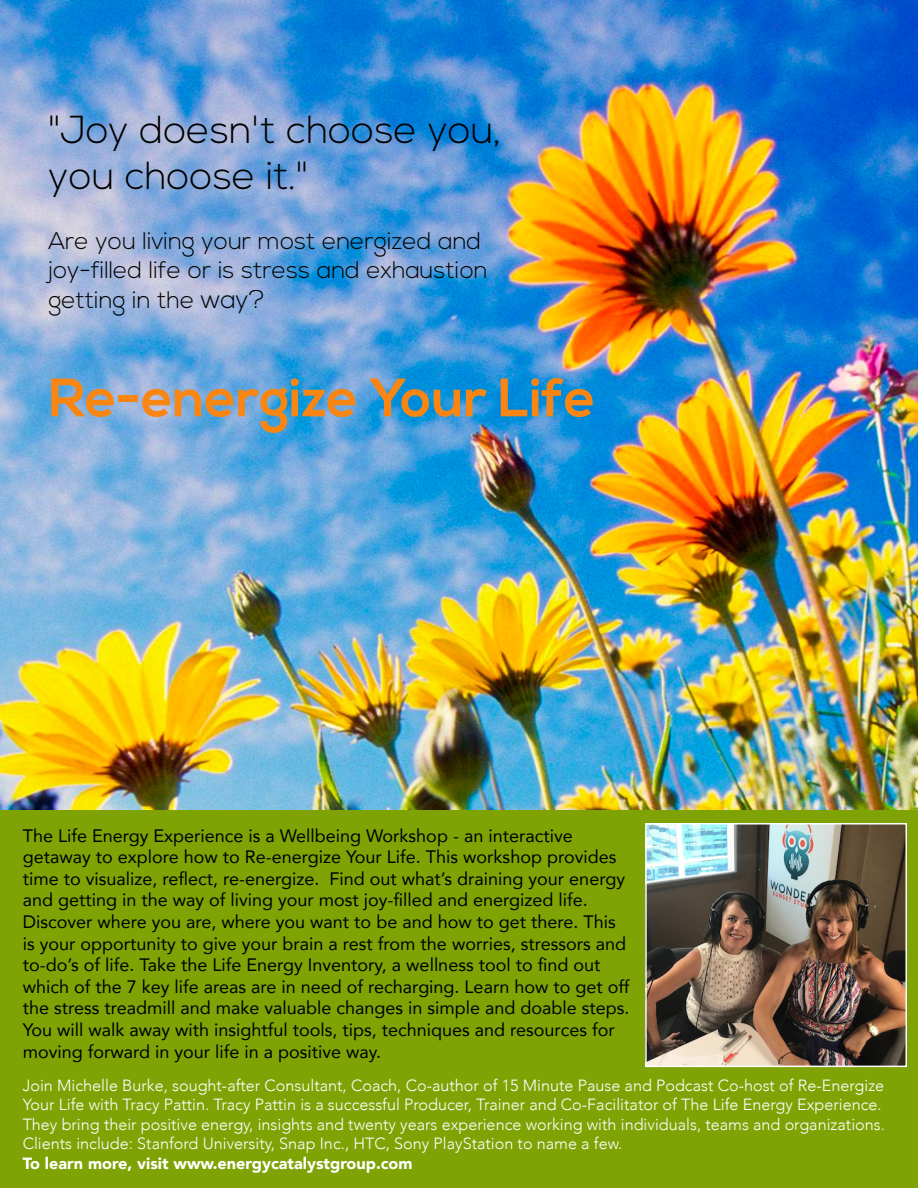
<style>
.page{position:relative;width:918px;height:1188px;background:#fff}
.page>*{position:absolute;margin:0;border:0;box-sizing:border-box;transform-origin:0 0}
.t1{font:700 54px "Nexa";color:#f98612}
.t2{font:300 39px "Nexa";color:#000}
.t3{font:300 24px/29.7px "Nexa";color:#000}
.t4{font:18px/21.6px "Avenir";color:#000}
.t5{font:300 16.2px/19.5px "Avenir";color:#fff}
.t6{font:900 16.2px "Avenir";color:#fff}
.s1{font-size:25.5px}
</style>
<div class="page">
<img style="left:0;top:0;width:918px;height:810px">
<div style="left:0;top:810px;width:918px;height:378px;background:#7fa305"></div>
<img style="left:648px;top:826px;width:256px;height:238px">
<div style="left:645px;top:823px;width:262px;height:244px;border:2px solid #fff"></div>
<p class="t2" style="left:49px;top:107px;width:454px">"Joy doesn't choose you,</p>
<p class="t2" style="left:49px;top:154px;width:262px">you choose it."</p>
<p class="t3" style="left:49px;top:227px;width:441px">Are you living your most energized and joy-filled life or is stress and exhaustion getting in the <span class="s1">way?</span></p>
<p class="t1" style="left:49px;top:367px;width:548px">Re-energize Your Life</p>
<p class="t4" style="left:23px;top:824px;width:608px">The Life Energy Experience is a Wellbeing Workshop - an interactive getaway to explore how to Re-energize Your Life. This workshop provides time to visualize, reflect, re-energize. Find out what’s draining your energy and getting in the way of living your most joy-filled and energized life.<br>Discover where you are, where you want to be and how to get there. This is your opportunity to give your brain a rest from the worries, stressors and to-do’s of life. Take the Life Energy Inventory, a wellness tool to find out which of the 7 key life areas are in need of recharging. Learn how to get off the stress treadmill and make valuable changes in simple and doable steps.<br>You will walk away with insightful tools, tips, techniques and resources for moving forward in your life in a positive way.</p>
<p class="t5" style="left:23px;top:1075px;width:864px">Join Michelle Burke, sought-after Consultant, Coach, Co-author of 15 Minute Pause and Podcast Co-host of Re-Energize Your Life with Tracy Pattin. Tracy Pattin is a successful Producer, Trainer and Co-Facilitator of The Life Energy Experience.<br>They bring their positive energy, insights and twenty years experience working with individuals, teams and organizations.<br>Clients include: Stanford University, Snap Inc., HTC, Sony PlayStation to name a few.</p>
<p class="t6" style="left:23px;top:1149px;width:391px">To learn more, visit www.energycatalystgroup.com</p>
</div>
